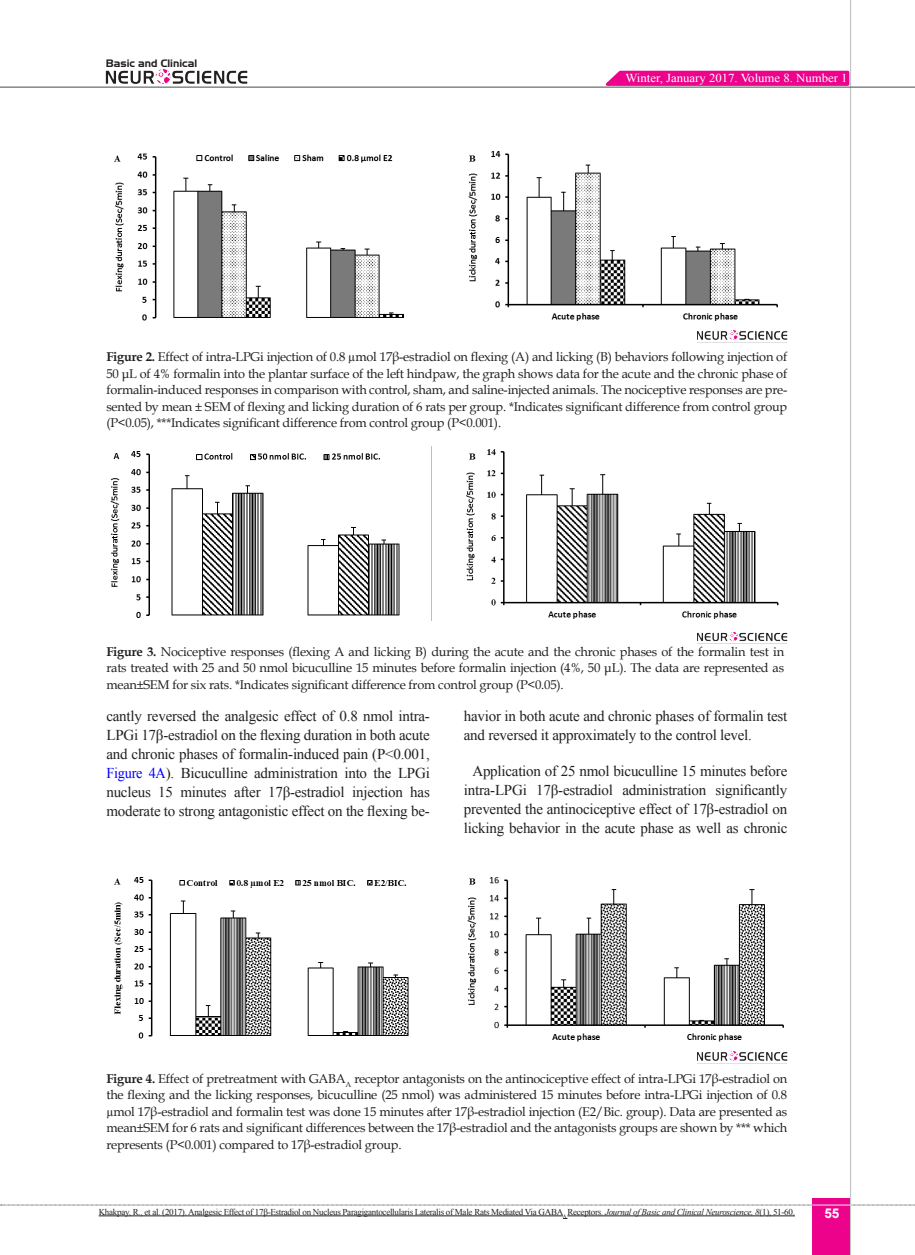
<style>
.page{position:relative;width:915px;height:1255px;background:#fff}
.page>*{position:absolute;margin:0;border:0;box-sizing:border-box;transform-origin:0 0}
.t1{font:15px/19px "Times New Roman";letter-spacing:-.015em;color:#231f20;text-align:justify}
.t2{font:700 13.5px "Arial";color:#fff}
.t3{font:12.75px/16.5px "Book Antiqua";letter-spacing:-.015em;color:#231f20;text-align:justify}
.t4{font:12.15px "Times New Roman";color:#fff;scale:1.05 1}
.t5{font:10.5px "Aero Regular SWFTE";color:#231f20}
.t6{font:9px "Times New Roman";letter-spacing:-.03em;color:#231f20}
.s1{font-weight:700}
.s2{color:#00f}
.s3{font-style:italic}
</style>
<div class="page">
<svg style="left:1px;top:1204px;width:914px;height:1px"></svg>
<div style="left:812px;top:1198px;width:38px;height:56px;background:#ed028c"></div>
<hr style="left:849px;top:0;width:1px;height:1254px;background:#c2c3c6">
<hr style="left:0;top:87px;width:914px;height:1px;background:#5f5f62">
<hr style="left:812px;top:1204px;width:38px;height:1px;background:#ececee">
<img style="left:105px;top:69px;width:143px;height:15px">
<svg style="left:599px;top:69px;width:251px;height:18px;background:#ec319f"></svg>
<img style="left:114px;top:153px;width:291px;height:168px">
<img style="left:468px;top:151px;width:310px;height:170px">
<img style="left:697px;top:330px;width:90px;height:13px">
<img style="left:110px;top:446px;width:322px;height:174px">
<img style="left:466px;top:449px;width:313px;height:170px">
<img style="left:697px;top:631px;width:90px;height:13px">
<img style="left:114px;top:877px;width:295px;height:162px">
<img style="left:467px;top:877px;width:317px;height:165px">
<img style="left:697px;top:1051px;width:90px;height:10px">
<hr style="left:99px;top:1215px;width:463px;height:1px;background:#231f20">
<hr style="left:567px;top:1215px;width:227px;height:1px;background:#231f20">
<p class="t5" style="left:106px;top:57px;width:93px">Basic and Clinical</p>
<p class="t4" style="left:625px;top:70px;width:213px">Winter, January 2017. Volume 8. Number 1</p>
<p class="t3" style="left:106px;top:348px;width:682px"><span class="s1">Figure 2.</span> Effect of intra-LPGi injection of 0.8 µmol 17β-estradiol on flexing (A) and licking (B) behaviors following injection of 50 μL of 4% formalin into the plantar surface of the left hindpaw, the graph shows data for the acute and the chronic phase of formalin-induced responses in comparison with control, sham, and saline-injected animals. The nociceptive responses are pre&shy;sented by mean ± SEM of flexing and licking duration of 6 rats per group. *Indicates significant difference from control group (P&lt;0.05), ***Indicates significant difference from control group (P&lt;0.001).</p>
<p class="t3" style="left:106px;top:643px;width:679px"><span class="s1">Figure 3.</span> Nociceptive responses (flexing A and licking B) during the acute and the chronic phases of the formalin test in rats treated with 25 and 50 nmol bicuculline 15 minutes before formalin injection (4%, 50 μL). The data are represented as mean±SEM for six rats. *Indicates significant difference from control group (P&lt;0.05).</p>
<p class="t1" style="left:106px;top:705px;width:325px">cantly reversed the analgesic effect of 0.8 nmol intra-LPGi 17β-estradiol on the flexing duration in both acute and chronic phases of formalin-induced pain (P&lt;0.001, <span class="s2">Figure 4A</span>). Bicuculline administration into the LPGi nucleus 15 minutes after 17β-estradiol injection has moderate to strong antagonistic effect on the flexing be-</p>
<p class="t1" style="left:463px;top:705px;width:325px">havior in both acute and chronic phases of formalin test and reversed it approximately to the control level.</p>
<p class="t1" style="left:463px;top:761px;width:325px;text-align:center">Application of 25 nmol bicuculline 15 minutes before intra-LPGi 17β-estradiol administration significantly prevented the antinociceptive effect of 17β-estradiol on licking behavior in the acute phase as well as chronic</p>
<p class="t3" style="left:106px;top:1069px;width:682px"><span class="s1">Figure 4.</span> Effect of pretreatment with GABA<sub>A</sub> receptor antagonists on the antinociceptive effect of intra-LPGi 17β-estradiol on the flexing and the licking responses, bicuculline (25 nmol) was administered 15 minutes before intra-LPGi injection of 0.8 µmol 17β-estradiol and formalin test was done 15 minutes after 17β-estradiol injection (E2/Bic. group). Data are presented as mean±SEM for 6 rats and significant differences between the 17β-estradiol and the antagonists groups are shown by *** which represents (P&lt;0.001) compared to 17β-estradiol group.</p>
<p class="t6" style="left:99px;top:1205px;width:697px">Khakpay, R., et al. (2017). Analgesic Effect of 17β-Estradiol on Nucleus Paragigantocellularis Lateralis of Male Rats Mediated Via GABA<sub>A</sub> Receptors. <span class="s3">Journal of Basic and Clinical Neuroscience, 8</span>(1), 51-60.</p>
<p class="t2" style="left:824px;top:1204px;width:17px">55</p>
</div>
